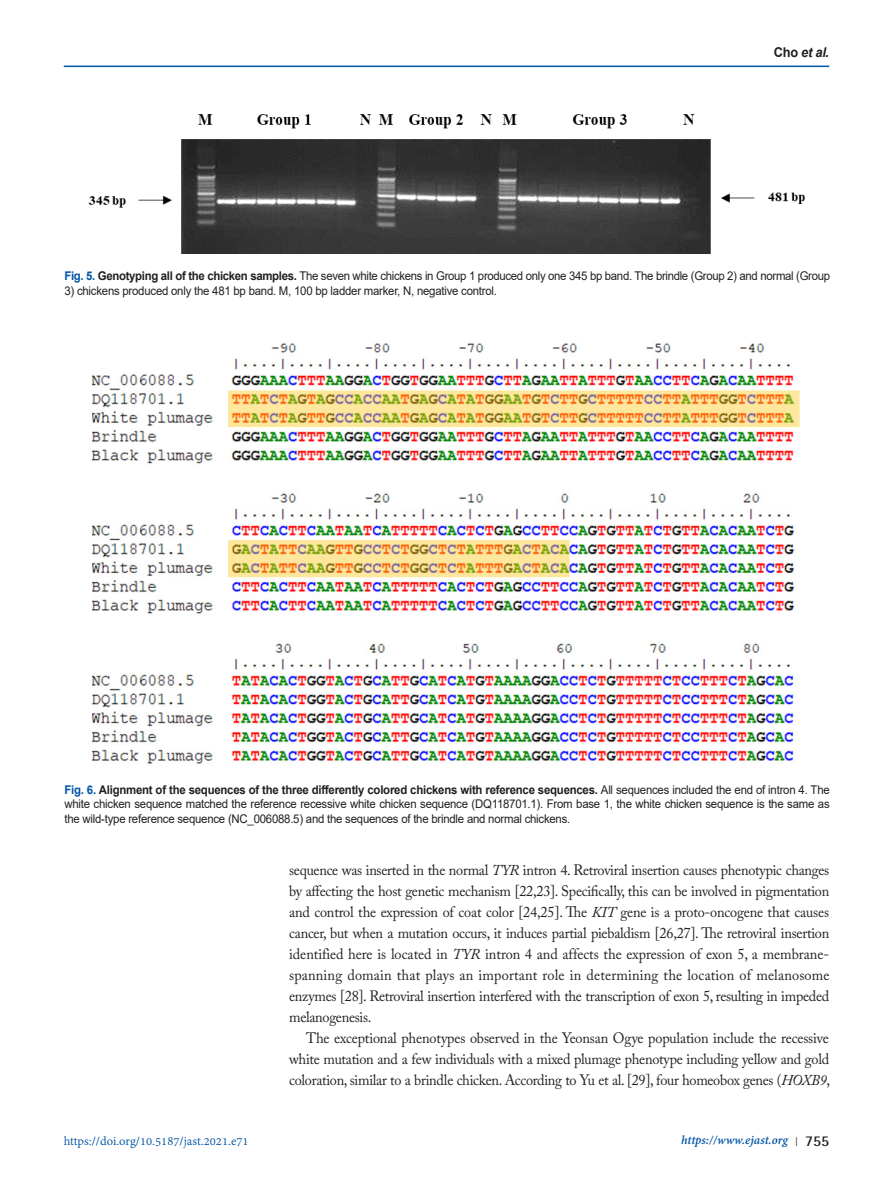
<style>
.page{position:relative;width:893px;height:1191px;background:#fff}
.page>*{position:absolute;margin:0;border:0;box-sizing:border-box;transform-origin:0 0}
.표준{font:15px/21px "Adobe Caslon Pro";letter-spacing:-.02em;color:#231f20;text-align:justify;scale:.95 1}
.t1{font:13.5px "Adobe Devanagari";color:#0154a6}
.t2{font:italic 700 13.5px "Adobe Devanagari";color:#0154a6}
.t3{font:italic 700 13.5px "Arial";color:#231f20;scale:.95 1}
.t4{font:12px/14.4px "Arial";letter-spacing:-.02em;color:#231f20;text-align:justify;scale:.95 1}
.s1{font-style:normal}
.s2{font-weight:700;color:#0154a6}
.s3{font-weight:700}
.s4{font-style:italic}
.s5{font-family:"Shonar Bangla";font-style:normal;font-size:12px;color:#231f20}
.s6{font-family:"Rotis Semi Sans Std";font-style:normal;font-size:15px;color:#231f20}
</style>
<div class="page">
<hr style="left:64px;top:66px;width:765px;height:1px;background:#0154a6">
<img style="left:88px;top:114px;width:717px;height:139px">
<img style="left:92px;top:342px;width:708px;height:422px">
<p class="t3" style="left:774px;top:43px;width:60px"><span class="s1">Cho</span> et al.</p>
<p class="t4" style="left:64px;top:269px;width:807px"><span class="s2">Fig. 5.</span> <span class="s3">Genotyping all of the chicken samples.</span> The seven white chickens in Group 1 produced only one 345 bp band. The brindle (Group 2) and normal (Group</p>
<p class="t4" style="left:64px;top:283px;width:457px">3) chickens produced only the 481 bp band. M, 100 bp ladder marker, N, negative control.</p>
<p class="t4" style="left:64px;top:782px;width:807px"><span class="s2">Fig. 6.</span> <span class="s3">Alignment of the sequences of the three differently colored chickens with reference sequences.</span> All sequences included the end of intron 4. The white chicken sequence matched the reference recessive white chicken sequence (DQ118701.1). From base 1, the white chicken sequence is the same as the wild-type reference sequence (NC_006088.5) and the sequences of the brindle and normal chickens.</p>
<p class="표준" style="left:289px;top:858px;width:570px">sequence was inserted in the normal <span class="s4">TYR</span> intron 4. Retroviral insertion causes phenotypic changes by affecting the host genetic mechanism [22,23]. Specifically, this can be involved in pigmentation and control the expression of coat color [24,25]. The <span class="s4">KIT</span> gene is a proto-oncogene that causes cancer, but when a mutation occurs, it induces partial piebaldism [26,27]. The retroviral insertion identified here is located in <span class="s4">TYR</span> intron 4 and affects the expression of exon 5, a membrane&shy;spanning domain that plays an important role in determining the location of melanosome enzymes [28]. Retroviral insertion interfered with the transcription of exon 5, resulting in impeded melanogenesis.</p>
<p class="표준" style="left:289px;top:1026px;width:571px;text-indent:17px">The exceptional phenotypes observed in the Yeonsan Ogye population include the recessive white mutation and a few individuals with a mixed plumage phenotype including yellow and gold coloration, similar to a brindle chicken. According to Yu et al. [29], four homeobox genes (<span class="s4">HOXB9</span>,</p>
<p class="t1" style="left:64px;top:1133px;width:186px">https://doi.org/10.5187/jast.2021.e71</p>
<p class="t2" style="left:681px;top:1132px;width:150px">https://www.ejast.org <span class="s5">|</span> <span class="s6">755</span></p>
</div>
